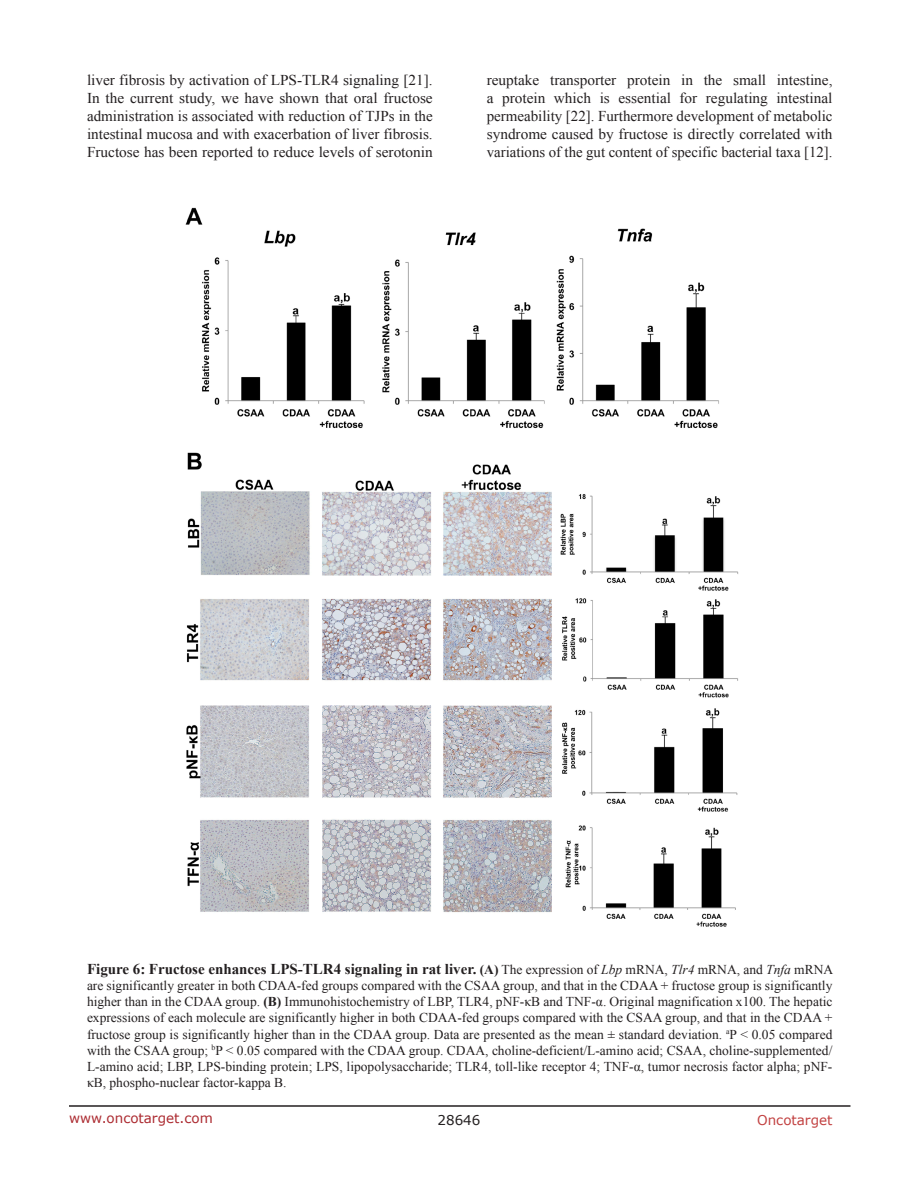
<style>
.page{position:relative;width:918px;height:1188px;background:#fff}
.page>*{position:absolute;margin:0;border:0;box-sizing:border-box;transform-origin:0 0}
.BodyText{font:15px/18px "Times New Roman";color:#231f20;text-align:justify}
.figuretext{font:700 15px "Times New Roman";color:#231f20}
.figuretext-2{font:13.5px/16.2px "Times New Roman";color:#231f20;text-align:justify}
.t1{font:13.5px "Verdana";color:#ac2b31}
.t2{font:13.5px "Verdana";color:#c24141}
.t3{font:13.5px "Verdana";color:#231f20}
.s1{font-size:13.5px}
.s2{font-weight:400;font-size:13.5px}
.s3{font-weight:400;font-style:italic;font-size:13.5px}
.s4{font-weight:700}
</style>
<div class="page">
<hr style="left:69px;top:1105px;width:781px;height:2px;background:#231f20">
<img style="left:185px;top:207px;width:554px;height:720px">
<p class="BodyText" style="left:87px;top:71px;width:347px">liver fibrosis by activation of LPS-TLR4 signaling [21].<br>In the current study, we have shown that oral fructose administration is associated with reduction of TJPs in the intestinal mucosa and with exacerbation of liver fibrosis.<br>Fructose has been reported to reduce levels of serotonin</p>
<p class="BodyText" style="left:487px;top:71px;width:347px">reuptake transporter protein in the small intestine, a protein which is essential for regulating intestinal permeability [22]. Furthermore development of metabolic syndrome caused by fructose is directly correlated with variations of the gut content of specific bacterial taxa [12].</p>
<p class="figuretext" style="left:87px;top:958px;width:748px">Figure 6: Fructose enhances LPS-TLR4 signaling in rat liver. <span class="s1">(A)</span> <span class="s2">The expression of</span> <span class="s3">Lbp</span> <span class="s2">mRNA,</span> <span class="s3">Tlr4</span> <span class="s2">mRNA, and</span> <span class="s3">Tnfa</span> <span class="s2">mRNA</span></p>
<p class="figuretext-2" style="left:87px;top:977px;width:747px">are significantly greater in both CDAA-fed groups compared with the CSAA group, and that in the CDAA + fructose group is significantly higher than in the CDAA group. <span class="s4">(B)</span> Immunohistochemistry of LBP, TLR4, pNF-κB and TNF-α. Original magnification x100. The hepatic expressions of each molecule are significantly higher in both CDAA-fed groups compared with the CSAA group, and that in the CDAA + fructose group is significantly higher than in the CDAA group. Data are presented as the mean ± standard deviation. <sup>a</sup>P &lt; 0.05 compared with the CSAA group; <sup>b</sup>P &lt; 0.05 compared with the CDAA group. CDAA, choline-deficient/L-amino acid; CSAA, choline-supplemented/ L-amino acid; LBP, LPS-binding protein; LPS, lipopolysaccharide; TLR4, toll-like receptor 4; TNF-α, tumor necrosis factor alpha; pNF&shy;κB, phospho-nuclear factor-kappa B.</p>
<p class="t1" style="left:69px;top:1109px;width:145px">www.oncotarget.com</p>
<p class="t3" style="left:438px;top:1111px;width:44px">28646</p>
<p class="t2" style="left:757px;top:1111px;width:77px">Oncotarget</p>
</div>
